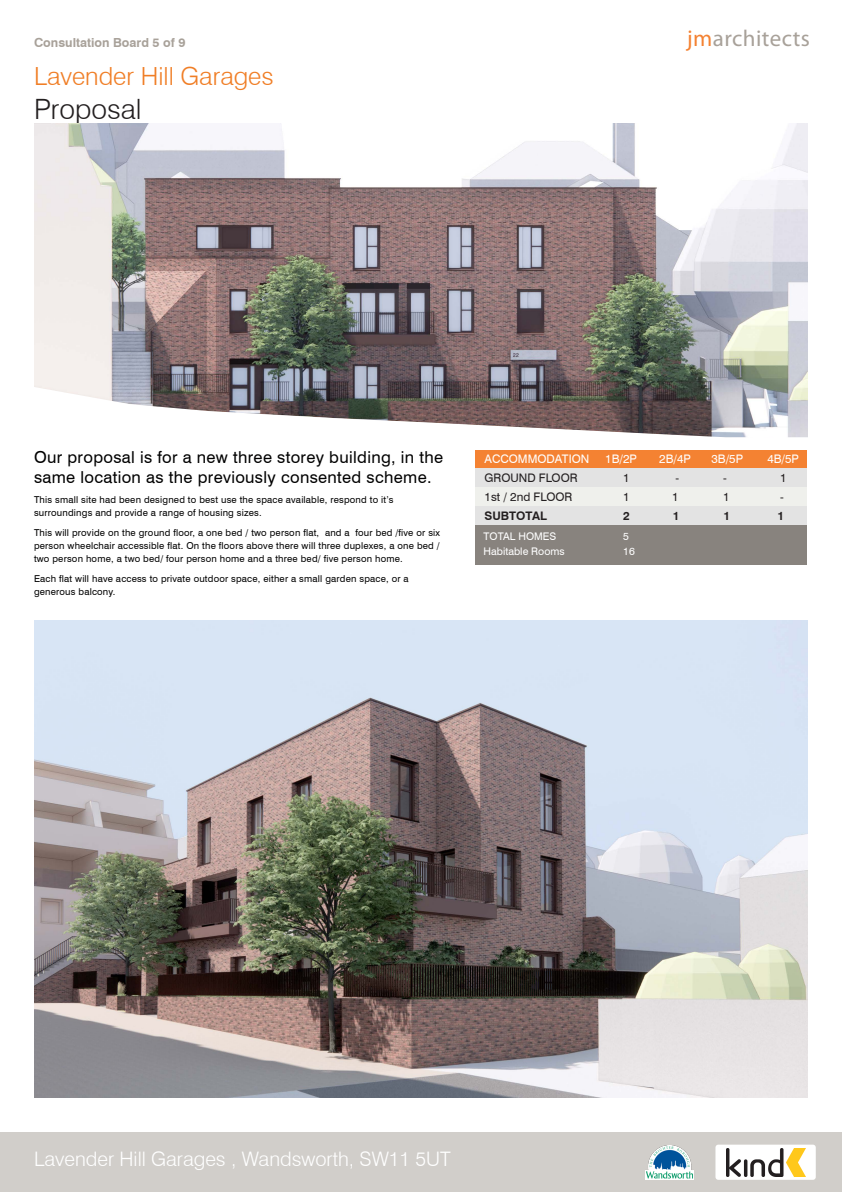
<style>
.page{position:relative;width:842px;height:1192px;background:#fff}
.page>*{position:absolute;margin:0;border:0;box-sizing:border-box;transform-origin:0 0}
.PAGE_TITLE_S{font:300 28px "Swiss 721 BT";color:#231f20}
.PAGE_TITLE_S-2{font:300 25px "Swiss 721 BT";color:#f07e26}
.t1{font:23px "Myriad Pro";letter-spacing:.02em;color:#a8a199}
.t2{font:300 20px "Swiss 721 BT";color:#fff}
.BOARD_BODY_COPY{font:16.5px/20px "Swiss 721 BT";letter-spacing:.02em;color:#010000}
.PAGE_SUBTITLE_S{font:700 12.5px "Swiss 721 BT";color:#a8a199}
.t3{font:11.8px "Swiss 721 BT";color:#fff}
.t4{font:11.8px "Swiss 721 BT";color:#231f20}
.t5{font:700 11.8px "Swiss 721 BT";color:#231f20}
.t6{font:10.5px "Swiss 721 BT";color:#fff}
.BOARD_BODY_COPY-2{font:9.5px/13px "Swiss 721 BT";letter-spacing:.02em;color:#010000}
.s1{color:#f48232}
</style>
<div class="page">
<div style="left:0;top:1132px;width:842px;height:60px;background:#d1ceca"></div>
<img style="left:646px;top:1145px;width:48px;height:35px">
<div style="left:715px;top:1145px;width:101px;height:35px;background:#fff;border-radius:3px"></div>
<img style="left:726px;top:1148px;width:79px;height:28px">
<img style="left:34px;top:621px;width:773px;height:477px">
<img style="left:34px;top:124px;width:774px;height:262px">
<div style="left:475px;top:450px;width:331px;height:19px;background:#f48232"></div>
<div style="left:475px;top:469px;width:331px;height:19px;background:#e3e3e3"></div>
<div style="left:475px;top:488px;width:331px;height:19px;background:#eff0ec"></div>
<div style="left:475px;top:507px;width:331px;height:19px;background:#e3e3e3"></div>
<div style="left:475px;top:526px;width:331px;height:19px;background:#88837e"></div>
<div style="left:475px;top:545px;width:331px;height:19px;background:#88837e"></div>
<svg style="left:34px;top:386px;width:774px;height:52px"></svg>
<p class="PAGE_SUBTITLE_S" style="left:34px;top:35px;width:153px">Consultation Board 5 of 9</p>
<p class="PAGE_TITLE_S-2" style="left:34px;top:61px;width:241px">Lavender Hill Garages</p>
<p class="PAGE_TITLE_S" style="left:34px;top:92px;width:109px">Proposal</p>
<h3 class="t1" style="left:687px;top:26px;width:124px"><span class="s1">jm</span>architects</h3>
<p class="BOARD_BODY_COPY" style="left:34px;top:447px;width:411px">Our proposal is for a new three storey building, in the same location as the previously consented scheme.</p>
<p class="BOARD_BODY_COPY-2" style="left:34px;top:493px;width:361px">This small site had been designed to best use the space available, respond to it’s surroundings and provide a range of housing sizes.</p>
<p class="BOARD_BODY_COPY-2" style="left:34px;top:526px;width:408px;text-align:justify">This will provide on the ground floor, a one bed / two person flat, and a four bed /five or six person wheelchair accessible flat. On the floors above there will three duplexes, a one bed / two person home, a two bed/ four person home and a three bed/ five person home.</p>
<p class="BOARD_BODY_COPY-2" style="left:34px;top:572px;width:376px">Each flat will have access to private outdoor space, either a small garden space, or a generous balcony.</p>
<p class="t3" style="left:485px;top:451px;width:106px">ACCOMMODATION</p>
<p class="t3" style="left:605px;top:451px;width:33px">1B/2P</p>
<p class="t3" style="left:659px;top:451px;width:33px">2B/4P</p>
<p class="t3" style="left:711px;top:451px;width:33px">3B/5P</p>
<p class="t3" style="left:767px;top:451px;width:33px">4B/5P</p>
<p class="t4" style="left:485px;top:470px;width:95px">GROUND FLOOR</p>
<p class="t4" style="left:623px;top:470px;width:8px">1</p>
<p class="t4" style="left:675px;top:470px;width:5px">-</p>
<p class="t4" style="left:723px;top:470px;width:5px">-</p>
<p class="t4" style="left:780px;top:470px;width:8px">1</p>
<p class="t4" style="left:485px;top:489px;width:89px">1st / 2nd FLOOR</p>
<p class="t4" style="left:623px;top:489px;width:8px">1</p>
<p class="t4" style="left:672px;top:489px;width:8px">1</p>
<p class="t4" style="left:723px;top:489px;width:8px">1</p>
<p class="t4" style="left:780px;top:489px;width:5px">-</p>
<p class="t5" style="left:485px;top:508px;width:64px">SUBTOTAL</p>
<p class="t5" style="left:623px;top:508px;width:8px">2</p>
<p class="t5" style="left:673px;top:508px;width:8px">1</p>
<p class="t5" style="left:723px;top:508px;width:8px">1</p>
<p class="t5" style="left:777px;top:508px;width:8px">1</p>
<p class="t6" style="left:483px;top:529px;width:74px">TOTAL HOMES</p>
<p class="t6" style="left:623px;top:529px;width:7px">5</p>
<p class="t6" style="left:483px;top:545px;width:83px">Habitable Rooms</p>
<p class="t6" style="left:623px;top:545px;width:13px">16</p>
<h3 class="t2" style="left:34px;top:1147px;width:418px">Lavender Hill Garages , Wandsworth, SW11 5UT</h3>
</div>
